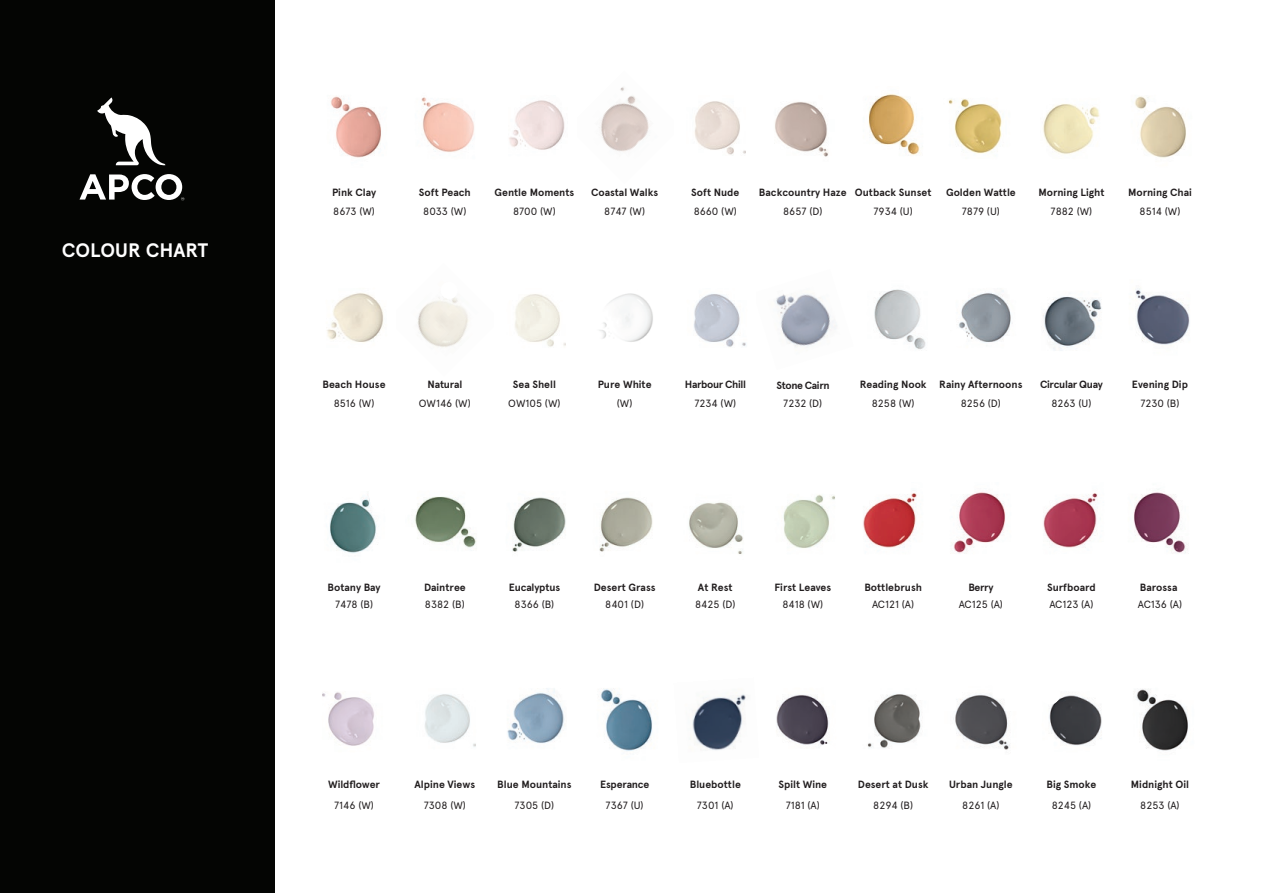
<style>
.page{position:relative;width:1263px;height:893px;background:#fff}
.page>*{position:absolute;margin:0;border:0;box-sizing:border-box;transform-origin:0 0}
.t1{font:700 19.5px "Apercu";color:#fff}
.t2{font:700 10.5px "Apercu";color:#211d1e}
.t3{font:10.5px "Apercu";color:#211d1e}
.t4{font:700 10.5px "Apercu";letter-spacing:-.035em;color:#211d1e}
.t5{font:700 10.5px "Apercu";letter-spacing:-.03em;color:#211d1e}
.t6{font:700 10.5px "Apercu";letter-spacing:-.02em;color:#211d1e}
</style>
<div class="page">
<img style="left:948px;top:99px;width:54px;height:55px">
<img style="left:868px;top:94px;width:52px;height:61px">
<img style="left:775px;top:102px;width:53px;height:55px">
<img style="left:599px;top:87px;width:51px;height:65px">
<img style="left:509px;top:100px;width:56px;height:50px">
<img style="left:694px;top:101px;width:52px;height:54px">
<img style="left:1135px;top:96px;width:51px;height:62px">
<div style="left:1146px;top:101px;width:10px;height:11px;background:#fff;border-radius:50%"></div>
<img style="left:1043px;top:104px;width:57px;height:50px">
<img style="left:421px;top:97px;width:53px;height:55px">
<img style="left:330px;top:96px;width:51px;height:62px">
<img style="left:692px;top:694px;width:54px;height:56px">
<img style="left:600px;top:688px;width:53px;height:63px">
<img style="left:425px;top:694px;width:51px;height:53px">
<div style="left:454px;top:739px;width:16px;height:11px;background:#fff;border-radius:50%"></div>
<img style="left:507px;top:688px;width:58px;height:55px">
<img style="left:955px;top:694px;width:55px;height:56px">
<img style="left:1136px;top:689px;width:53px;height:62px">
<img style="left:1049px;top:695px;width:53px;height:51px">
<div style="left:1039px;top:683px;width:21px;height:21px;background:#fff;border-radius:50%"></div>
<img style="left:776px;top:695px;width:53px;height:51px">
<div style="left:819px;top:744px;width:17px;height:14px;background:#fff;border-radius:50%"></div>
<img style="left:322px;top:692px;width:52px;height:54px">
<img style="left:868px;top:694px;width:53px;height:54px">
<img style="left:1135px;top:288px;width:55px;height:57px">
<img style="left:874px;top:289px;width:52px;height:61px">
<img style="left:775px;top:294px;width:62px;height:53px">
<img style="left:959px;top:290px;width:52px;height:53px">
<div style="left:948px;top:328px;width:19px;height:19px;background:#fff;border-radius:50%"></div>
<img style="left:694px;top:294px;width:52px;height:53px">
<img style="left:599px;top:293px;width:54px;height:49px">
<img style="left:417px;top:297px;width:52px;height:51px">
<div style="left:440px;top:282px;width:18px;height:17px;background:#fff;border-radius:50%"></div>
<img style="left:515px;top:294px;width:51px;height:53px">
<img style="left:327px;top:293px;width:56px;height:49px">
<img style="left:1043px;top:296px;width:59px;height:55px">
<img style="left:1134px;top:492px;width:54px;height:61px">
<img style="left:783px;top:494px;width:52px;height:54px">
<img style="left:415px;top:496px;width:61px;height:52px">
<img style="left:599px;top:497px;width:54px;height:55px">
<img style="left:863px;top:493px;width:54px;height:55px">
<img style="left:953px;top:492px;width:53px;height:61px">
<img style="left:1043px;top:493px;width:55px;height:55px">
<img style="left:329px;top:498px;width:48px;height:55px">
<svg style="left:369px;top:498px;width:8px;height:13px"></svg>
<img style="left:689px;top:502px;width:54px;height:52px">
<img style="left:512px;top:497px;width:54px;height:55px">
<div style="left:0;top:0;width:275px;height:893px;background:#040503"></div>
<svg style="left:97px;top:97px;width:68px;height:68px"></svg>
<svg style="left:80px;top:174px;width:104px;height:27px"></svg>
<h1 class="t1" style="left:62px;top:238px;width:148px">COLOUR CHART</h1>
<p class="t2" style="left:332px;top:186px;width:46px">Pink Clay</p>
<p class="t3" style="left:333px;top:205px;width:43px">8673 (W)</p>
<p class="t2" style="left:419px;top:186px;width:53px">Soft Peach</p>
<p class="t3" style="left:423px;top:205px;width:45px">8033 (W)</p>
<p class="t2" style="left:494px;top:186px;width:81px">Gentle Moments</p>
<p class="t3" style="left:513px;top:205px;width:44px">8700 (W)</p>
<p class="t2" style="left:591px;top:186px;width:69px">Coastal Walks</p>
<p class="t3" style="left:604px;top:205px;width:42px">8747 (W)</p>
<p class="t2" style="left:691px;top:186px;width:50px">Soft Nude</p>
<p class="t3" style="left:694px;top:205px;width:45px">8660 (W)</p>
<p class="t2" style="left:759px;top:186px;width:89px">Backcountry Haze</p>
<p class="t3" style="left:783px;top:205px;width:41px">8657 (D)</p>
<p class="t2" style="left:855px;top:186px;width:78px">Outback Sunset</p>
<p class="t3" style="left:873px;top:205px;width:41px">7934 (U)</p>
<p class="t2" style="left:946px;top:186px;width:71px">Golden Wattle</p>
<p class="t3" style="left:962px;top:205px;width:40px">7879 (U)</p>
<p class="t2" style="left:1038px;top:186px;width:68px">Morning Light</p>
<p class="t3" style="left:1050px;top:205px;width:43px">7882 (W)</p>
<p class="t2" style="left:1128px;top:186px;width:65px">Morning Chai</p>
<p class="t3" style="left:1139px;top:205px;width:42px">8514 (W)</p>
<p class="t2" style="left:323px;top:378px;width:65px">Beach House</p>
<p class="t3" style="left:334px;top:397px;width:42px">8516 (W)</p>
<p class="t6" style="left:428px;top:378px;width:36px">Natural</p>
<p class="t3" style="left:419px;top:397px;width:53px">OW146 (W)</p>
<p class="t2" style="left:513px;top:378px;width:45px">Sea Shell</p>
<p class="t3" style="left:508px;top:397px;width:54px">OW105 (W)</p>
<p class="t2" style="left:598px;top:378px;width:55px">Pure White</p>
<p class="t3" style="left:617px;top:397px;width:17px">(W)</p>
<p class="t4" style="left:685px;top:378px;width:63px">Harbour Chill</p>
<p class="t3" style="left:694px;top:397px;width:43px">7234 (W)</p>
<p class="t2" style="left:860px;top:378px;width:68px">Reading Nook</p>
<p class="t3" style="left:872px;top:397px;width:44px">8258 (W)</p>
<p class="t2" style="left:939px;top:378px;width:85px">Rainy Afternoons</p>
<p class="t3" style="left:961px;top:397px;width:42px">8256 (D)</p>
<p class="t5" style="left:1040px;top:378px;width:64px">Circular Quay</p>
<p class="t3" style="left:1051px;top:397px;width:42px">8263 (U)</p>
<p class="t2" style="left:1132px;top:378px;width:58px">Evening Dip</p>
<p class="t4" style="left:776px;top:379px;width:55px">Stone Cairn</p>
<p class="t3" style="left:783px;top:397px;width:41px">7232 (D)</p>
<p class="t3" style="left:1140px;top:397px;width:41px">7230 (B)</p>
<p class="t2" style="left:327px;top:581px;width:55px">Botany Bay</p>
<p class="t3" style="left:335px;top:598px;width:39px">7478 (B)</p>
<p class="t2" style="left:424px;top:581px;width:43px">Daintree</p>
<p class="t3" style="left:425px;top:598px;width:41px">8382 (B)</p>
<p class="t2" style="left:509px;top:581px;width:53px">Eucalyptus</p>
<p class="t3" style="left:514px;top:598px;width:41px">8366 (B)</p>
<p class="t2" style="left:594px;top:581px;width:63px">Desert Grass</p>
<p class="t3" style="left:605px;top:598px;width:40px">8401 (D)</p>
<p class="t2" style="left:698px;top:581px;width:36px">At Rest</p>
<p class="t3" style="left:695px;top:598px;width:42px">8425 (D)</p>
<p class="t2" style="left:774px;top:581px;width:58px">First Leaves</p>
<p class="t3" style="left:782px;top:598px;width:42px">8418 (W)</p>
<p class="t2" style="left:864px;top:581px;width:59px">Bottlebrush</p>
<p class="t3" style="left:872px;top:598px;width:44px">AC121 (A)</p>
<p class="t2" style="left:968px;top:581px;width:27px">Berry</p>
<p class="t3" style="left:959px;top:598px;width:46px">AC125 (A)</p>
<p class="t2" style="left:1047px;top:581px;width:50px">Surfboard</p>
<p class="t3" style="left:1049px;top:598px;width:46px">AC123 (A)</p>
<p class="t2" style="left:1140px;top:581px;width:39px">Barossa</p>
<p class="t3" style="left:1138px;top:598px;width:46px">AC136 (A)</p>
<p class="t2" style="left:328px;top:778px;width:53px">Wildflower</p>
<p class="t3" style="left:334px;top:799px;width:41px">7146 (W)</p>
<p class="t2" style="left:414px;top:778px;width:62px">Alpine Views</p>
<p class="t3" style="left:424px;top:799px;width:44px">7308 (W)</p>
<p class="t2" style="left:497px;top:778px;width:76px">Blue Mountains</p>
<p class="t3" style="left:515px;top:799px;width:41px">7305 (D)</p>
<p class="t2" style="left:600px;top:778px;width:51px">Esperance</p>
<p class="t3" style="left:606px;top:799px;width:40px">7367 (U)</p>
<p class="t2" style="left:690px;top:778px;width:53px">Bluebottle</p>
<p class="t3" style="left:697px;top:799px;width:38px">7301 (A)</p>
<p class="t2" style="left:778px;top:778px;width:50px">Spilt Wine</p>
<p class="t3" style="left:786px;top:799px;width:36px">7181 (A)</p>
<p class="t2" style="left:858px;top:778px;width:72px">Desert at Dusk</p>
<p class="t3" style="left:873px;top:799px;width:41px">8294 (B)</p>
<p class="t2" style="left:949px;top:778px;width:65px">Urban Jungle</p>
<p class="t3" style="left:962px;top:799px;width:39px">8261 (A)</p>
<p class="t2" style="left:1046px;top:778px;width:51px">Big Smoke</p>
<p class="t3" style="left:1052px;top:799px;width:41px">8245 (A)</p>
<p class="t2" style="left:1131px;top:778px;width:60px">Midnight Oil</p>
<p class="t3" style="left:1140px;top:799px;width:41px">8253 (A)</p>
</div>
